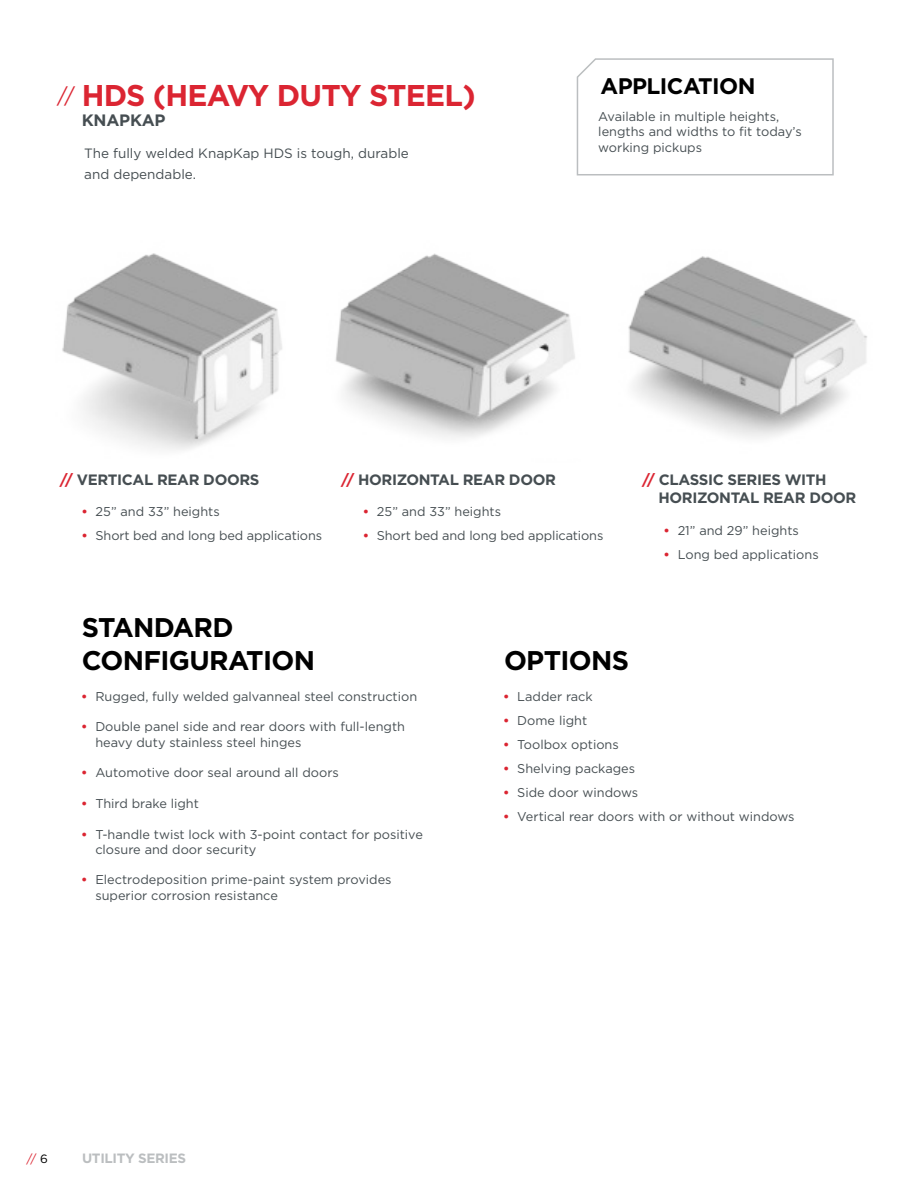
<style>
.page{position:relative;width:918px;height:1188px;background:#fff}
.page>*{position:absolute;margin:0;border:0;box-sizing:border-box;transform-origin:0 0}
.t1{font:700 30px "Gotham";letter-spacing:-.025em;color:#db2532}
.t2{font:700 27px/32.4px "Gotham";letter-spacing:-.025em;color:#000}
.t3{font:700 22.5px "Gotham";letter-spacing:-.025em;color:#000}
.t4{font:21px "Gotham";color:#db2532}
.t5{font:700 16.5px "Gotham";letter-spacing:-.01em;color:#464e52}
.t6{font:700 15px/18px "Gotham";letter-spacing:-.025em;color:#464e52}
.t7{font:13.5px/21px "Gotham";color:#464e52}
.t8{font:700 13.5px "Gotham";letter-spacing:-.025em;color:#bbbec0}
.t9{font:12.75px/15.3px "Gotham";color:#464e52}
.t10{font:12px "Gotham";color:#db2532}
.s1{color:#db2532}
.s2{font-weight:700;color:#db2532}
.s3{color:#000}
</style>
<div class="page">
<svg style="left:576px;top:58px;width:258px;height:118px"></svg>
<img style="left:62px;top:253px;width:219px;height:197px">
<img style="left:281px;top:253px;width:294px;height:185px">
<img style="left:628px;top:256px;width:239px;height:182px">
<h1 class="t1" style="left:82px;top:82px;width:396px">HDS (HEAVY DUTY STEEL)</h1>
<p class="t5" style="left:82px;top:113px;width:85px">KNAPKAP</p>
<h3 class="t4" style="left:57px;top:86px;width:19px">//</h3>
<p class="t7" style="left:84px;top:143px;width:326px">The fully welded KnapKap HDS is tough, durable and dependable.</p>
<h3 class="t3" style="left:600px;top:76px;width:157px">APPLICATION</h3>
<p class="t9" style="left:598px;top:110px;width:205px">Available in multiple heights, lengths and widths to fit today’s working pickups</p>
<p class="t6" style="left:60px;top:472px;width:201px"><span class="s1">//</span> VERTICAL REAR DOORS</p>
<p class="t6" style="left:341px;top:472px;width:216px"><span class="s1">//</span> HORIZONTAL REAR DOOR</p>
<p class="t6" style="left:659px;top:471px;width:199px;text-indent:-16px"><span class="s1">//</span> CLASSIC SERIES WITH<br>HORIZONTAL REAR DOOR</p>
<p class="t9" style="left:82px;top:504px;width:140px"><span class="s2">•</span> 25” and 33” heights</p>
<p class="t9" style="left:82px;top:528px;width:242px"><span class="s2">•</span> Short bed and long bed applications</p>
<p class="t9" style="left:363px;top:504px;width:140px"><span class="s2">•</span> 25” and 33” heights</p>
<p class="t9" style="left:363px;top:528px;width:242px"><span class="s2">•</span> Short bed and long bed applications</p>
<p class="t9" style="left:664px;top:523px;width:137px"><span class="s2">•</span> 21” and 29” heights</p>
<p class="t9" style="left:664px;top:547px;width:157px"><span class="s2">•</span> Long bed applications</p>
<h2 class="t2" style="left:82px;top:613px;width:235px">STANDARD<br>CONFIGURATION</h2>
<p class="t9" style="left:81px;top:689px;width:337px"><span class="s2">•</span> Rugged, fully welded galvanneal steel construction</p>
<p class="t9" style="left:95px;top:720px;width:311px;text-indent:-14px"><span class="s2">•</span> Double panel side and rear doors with full-length heavy duty stainless steel hinges</p>
<p class="t9" style="left:81px;top:766px;width:259px"><span class="s2">•</span> Automotive door seal around all doors</p>
<p class="t9" style="left:81px;top:796px;width:119px"><span class="s2">•</span> Third brake light</p>
<p class="t9" style="left:95px;top:827px;width:329px;text-indent:-14px"><span class="s2">•</span> T-handle twist lock with 3-point contact for positive closure and door security</p>
<p class="t9" style="left:95px;top:873px;width:298px;text-indent:-14px"><span class="s2">•</span> Electrodeposition prime-paint system provides superior corrosion resistance</p>
<h2 class="t2" style="left:504px;top:645px;width:127px">OPTIONS</h2>
<p class="t9" style="left:503px;top:689px;width:91px"><span class="s2">•</span> Ladder rack</p>
<p class="t9" style="left:503px;top:713px;width:85px"><span class="s2">•</span> Dome light</p>
<p class="t9" style="left:503px;top:737px;width:117px"><span class="s2">•</span> Toolbox options</p>
<p class="t9" style="left:503px;top:761px;width:133px"><span class="s2">•</span> Shelving packages</p>
<p class="t9" style="left:503px;top:785px;width:137px"><span class="s2">•</span> Side door windows</p>
<p class="t9" style="left:503px;top:809px;width:293px"><span class="s2">•</span> Vertical rear doors with or without windows</p>
<p class="t10" style="left:26px;top:1153px;width:23px">// <span class="s3">6</span></p>
<p class="t8" style="left:82px;top:1152px;width:106px">UTILITY SERIES</p>
</div>
